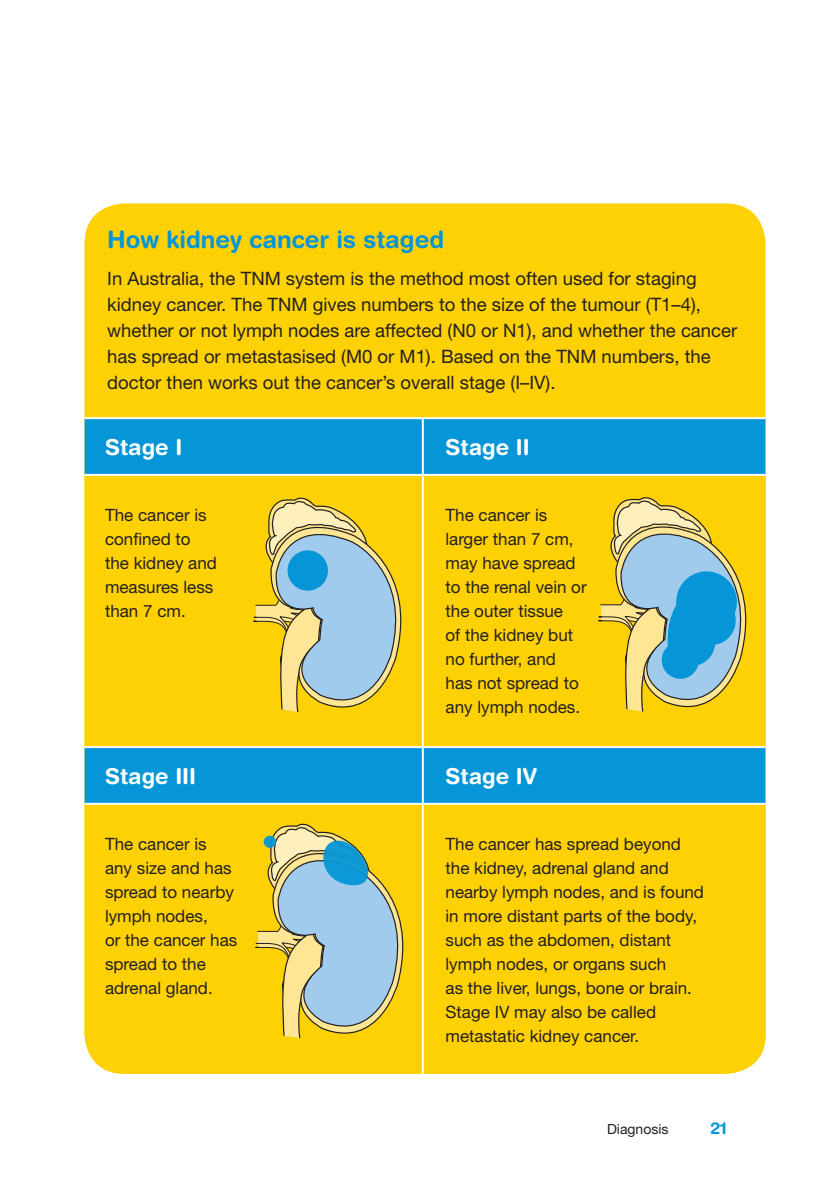
<style>
.page{position:relative;width:840px;height:1191px;background:#fff}
.page>*{position:absolute;margin:0;border:0;box-sizing:border-box;transform-origin:0 0}
._5__Box_Head{font:700 24px "Helvetica Rounded LT Std";color:#0696d7}
._9__Table_B_Head{font:700 22px "Helvetica Rounded LT Std";color:#fff}
._5__Box_copy_BLACK_t{font:18.4px/26px "Helvetica Neue LT Std";color:#231f20}
._5__Box_copy_BLUE_te{font:17px/24px "Helvetica Neue LT Std";color:#231f20}
.t1{font:700 16.4px "Helvetica Rounded LT Std";color:#0696d7}
.t2{font:14px "Helvetica Neue LT Std";color:#231f20}
</style>
<div class="page">
<div style="left:84px;top:203px;width:681px;height:870px;background:#fed105;border-radius:40px"></div>
<div style="left:84px;top:419px;width:681px;height:55px;background:#0696d7"></div>
<svg style="left:84px;top:476px;width:681px;height:597px"></svg>
<hr style="left:84px;top:474px;width:338px;height:2px;background:#fff">
<hr style="left:422px;top:474px;width:343px;height:2px;background:#fff">
<hr style="left:84px;top:746px;width:338px;height:2px;background:#fff">
<hr style="left:422px;top:746px;width:343px;height:2px;background:#fff">
<hr style="left:84px;top:803px;width:338px;height:2px;background:#fff">
<hr style="left:422px;top:803px;width:343px;height:2px;background:#fff">
<hr style="left:421px;top:419px;width:2px;height:55px;background:#fff">
<hr style="left:421px;top:476px;width:2px;height:270px;background:#fff">
<hr style="left:421px;top:748px;width:2px;height:55px;background:#fff">
<hr style="left:421px;top:805px;width:2px;height:268px;background:#fff">
<hr style="left:84px;top:417px;width:338px;height:2px;background:#fff">
<hr style="left:422px;top:417px;width:343px;height:2px;background:#fff">
<svg style="left:250px;top:444px;width:169px;height:281px"></svg>
<div style="left:287px;top:550px;width:41px;height:40px;background:#0696d7;border-radius:50%"></div>
<svg style="left:595px;top:443px;width:168px;height:281px"></svg>
<svg style="left:252px;top:770px;width:169px;height:281px"></svg>
<svg style="left:263px;top:835px;width:13px;height:13px"></svg>
<p class="_5__Box_Head" style="left:107px;top:225px;width:338px">How kidney cancer is staged</p>
<p class="_5__Box_copy_BLACK_t" style="left:107px;top:265px;width:631px">In Australia, the TNM system is the method most often used for staging kidney cancer. The TNM gives numbers to the size of the tumour (T1–4), whether or not lymph nodes are affected (N0 or N1), and whether the cancer has spread or metastasised (M0 or M1). Based on the TNM numbers, the doctor then works out the cancer’s overall stage (I–IV).</p>
<p class="_9__Table_B_Head" style="left:105px;top:433px;width:79px">Stage I</p>
<p class="_9__Table_B_Head" style="left:445px;top:433px;width:86px">Stage II</p>
<p class="_5__Box_copy_BLUE_te" style="left:105px;top:503px;width:113px">The cancer is confined to the kidney and measures less</p>
<p class="_5__Box_copy_BLUE_te" style="left:105px;top:599px;width:82px">than 7 cm.</p>
<p class="_5__Box_copy_BLUE_te" style="left:445px;top:503px;width:143px">The cancer is larger than 7 cm, may have spread to the renal vein or the outer tissue<br>of the kidney but no further, and has not spread to any lymph nodes.</p>
<p class="_9__Table_B_Head" style="left:105px;top:762px;width:93px">Stage III</p>
<p class="_9__Table_B_Head" style="left:445px;top:762px;width:93px">Stage IV</p>
<p class="_5__Box_copy_BLUE_te" style="left:105px;top:831px;width:134px">The cancer is any size and has spread to nearby lymph nodes,<br>or the cancer has spread to the adrenal gland.</p>
<p class="_5__Box_copy_BLUE_te" style="left:445px;top:831px;width:260px">The cancer has spread beyond the kidney, adrenal gland and nearby lymph nodes, and is found in more distant parts of the body, such as the abdomen, distant lymph nodes, or organs such<br>as the liver, lungs, bone or brain.<br>Stage IV may also be called metastatic kidney cancer.</p>
<p class="t2" style="left:606px;top:1120px;width:63px">Diagnosis</p>
<p class="t1" style="left:710px;top:1118px;width:18px">21</p>
</div>
